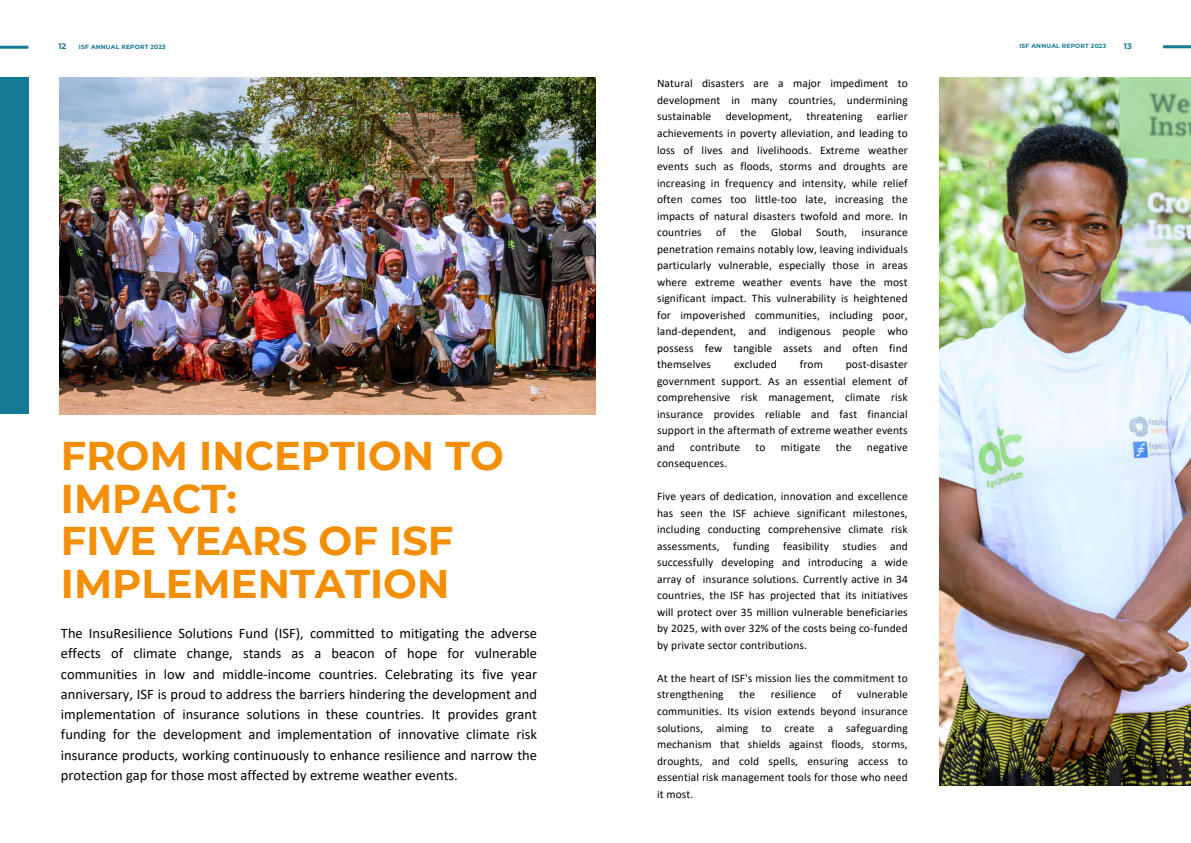
<style>
.page{position:relative;width:1191px;height:843px;background:#fff}
.page>*{position:absolute;margin:0;border:0;box-sizing:border-box;transform-origin:0 0}
.t1{font:700 40px/42.8px "Montserrat";color:#f48f05}
.t2{font:14.5px/20.2px "Calibri";color:#000;text-align:justify}
.t3{font:11.5px/16.5px "Calibri";letter-spacing:.01em;color:#000001;text-align:justify}
.t4{font:700 8px "Montserrat";color:#147993}
.t5{font:700 6px "Montserrat";letter-spacing:.035em;color:#147993}
</style>
<div class="page">
<div style="left:0;top:78px;width:28px;height:336px;background:#147993"></div>
<img style="left:60px;top:78px;width:535px;height:336px">
<img style="left:939px;top:78px;width:251px;height:706px">
<hr style="left:0;top:46px;width:28px;height:3px;background:#147993">
<hr style="left:1162px;top:45px;width:28px;height:3px;background:#147993">
<p class="t4" style="left:58px;top:41px;width:9px">12</p>
<p class="t5" style="left:79px;top:43px;width:88px">ISF ANNUAL REPORT 2023</p>
<p class="t5" style="left:1019px;top:42px;width:88px">ISF ANNUAL REPORT 2023</p>
<p class="t4" style="left:1123px;top:41px;width:9px">13</p>
<h1 class="t1" style="left:61px;top:434px;width:444px">FROM INCEPTION TO<br>IMPACT:<br>FIVE YEARS OF ISF<br>IMPLEMENTATION</h1>
<p class="t2" style="left:61px;top:624px;width:477px">The InsuResilience Solutions Fund (ISF), committed to mitigating the adverse effects of climate change, stands as a beacon of hope for vulnerable communities in low and middle-income countries. Celebrating its five year anniversary, ISF is proud to address the barriers hindering the development and implementation of insurance solutions in these countries. It provides grant funding for the development and implementation of innovative climate risk insurance products, working continuously to enhance resilience and narrow the protection gap for those most affected by extreme weather events.</p>
<p class="t3" style="left:657px;top:76px;width:252px">Natural disasters are a major impediment to development in many countries, undermining sustainable</p>
<p class="t3" style="left:657px;top:109px;width:252px;text-indent:220px">earlier achievements in poverty alleviation, and leading to loss of lives and livelihoods. Extreme weather events such as floods, storms and droughts are increasing in frequency and intensity, while relief often comes too little-too late, increasing the impacts of natural disasters twofold and more. In countries</p>
<p class="t3" style="left:725px;top:109px;width:68px">development,</p>
<p class="t3" style="left:806px;top:109px;width:57px">threatening</p>
<p class="t3" style="left:716px;top:225px;width:11px">of</p>
<p class="t3" style="left:740px;top:225px;width:17px">the</p>
<p class="t3" style="left:771px;top:225px;width:32px">Global</p>
<p class="t3" style="left:816px;top:225px;width:32px">South,</p>
<p class="t3" style="left:657px;top:225px;width:252px;text-indent:204px">insurance penetration remains notably low, leaving individuals particularly vulnerable, especially those in areas where extreme weather events have the most significant impact. This vulnerability is heightened for impoverished communities, including poor, land-dependent, and indigenous people who possess few tangible assets and often find themselves</p>
<p class="t3" style="left:734px;top:357px;width:44px">excluded</p>
<p class="t3" style="left:799px;top:357px;width:25px">from</p>
<p class="t3" style="left:657px;top:357px;width:252px;text-indent:189px">post-disaster government support. As an essential element of comprehensive risk management, climate risk insurance provides reliable and fast financial support in the aftermath of extreme weather events and</p>
<p class="t3" style="left:690px;top:439px;width:52px">contribute</p>
<p class="t3" style="left:755px;top:439px;width:12px">to</p>
<p class="t3" style="left:780px;top:439px;width:41px">mitigate</p>
<p class="t3" style="left:835px;top:439px;width:17px">the</p>
<p class="t3" style="left:866px;top:439px;width:42px">negative</p>
<p class="t3" style="left:657px;top:456px;width:72px">consequences.</p>
<p class="t3" style="left:657px;top:489px;width:252px">Five years of dedication, innovation and excellence has seen the ISF achieve significant milestones, including conducting comprehensive climate risk assessments, funding feasibility studies and successfully developing and introducing a wide array of insurance solutions. Currently active in 34 countries, the ISF has projected that its initiatives will protect over 35 million vulnerable beneficiaries by 2025, with over 32% of the costs being co-funded by private sector contributions.</p>
<p class="t3" style="left:657px;top:670px;width:252px">At the heart of ISF's mission lies the commitment to strengthening</p>
<p class="t3" style="left:739px;top:687px;width:17px">the</p>
<p class="t3" style="left:770px;top:687px;width:47px">resilience</p>
<p class="t3" style="left:831px;top:687px;width:11px">of</p>
<p class="t3" style="left:657px;top:687px;width:252px;text-indent:200px">vulnerable communities. Its vision extends beyond insurance solutions, aiming to create a safeguarding mechanism that shields against floods, storms, droughts, and cold spells, ensuring access to essential risk management tools for those who need it most.</p>
</div>
